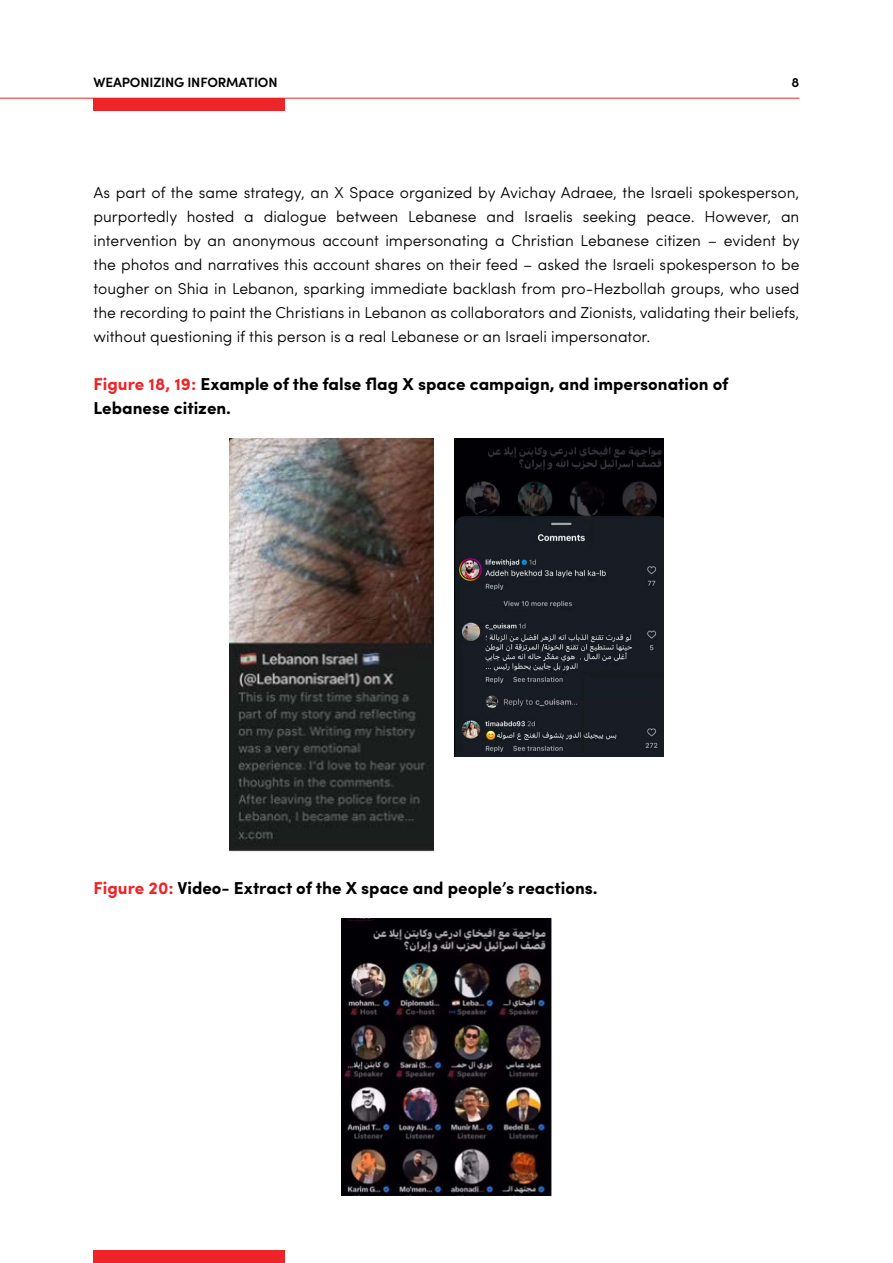
<style>
.page{position:relative;width:893px;height:1263px;background:#fff}
.page>*{position:absolute;margin:0;border:0;box-sizing:border-box;transform-origin:0 0}
.t1{font:700 17.25px/24px "Sofia Pro";color:#000}
.t2{font:300 15.75px/24px "Sofia Pro";color:#000;text-align:justify}
.t3{font:600 13.5px "Sofia Pro";letter-spacing:-.01em;color:#000}
.s1{color:#ee2528}
</style>
<div class="page">
<div style="left:94px;top:98px;width:191px;height:13px;background:#ee2528"></div>
<hr style="left:0;top:98px;width:799px;height:1px;background:#ee2528">
<div style="left:94px;top:1250px;width:191px;height:13px;background:#ee2528"></div>
<img style="left:229px;top:438px;width:204px;height:414px">
<img style="left:455px;top:438px;width:209px;height:318px">
<img style="left:342px;top:918px;width:209px;height:278px">
<p class="t3" style="left:94px;top:72px;width:186px">WEAPONIZING INFORMATION</p>
<p class="t3" style="left:791px;top:72px;width:9px">8</p>
<p class="t2" style="left:94px;top:179px;width:708px">As part of the same strategy, an X Space organized by Avichay Adraee, the Israeli spokesperson, purportedly hosted a dialogue between Lebanese and Israelis seeking peace. However, an intervention by an anonymous account impersonating a Christian Lebanese citizen – evident by the photos and narratives this account shares on their feed – asked the Israeli spokesperson to be tougher on Shia in Lebanon, sparking immediate backlash from pro-Hezbollah groups, who used the recording to paint the Christians in Lebanon as collaborators and Zionists, validating their beliefs, without questioning if this person is a real Lebanese or an Israeli impersonator.</p>
<p class="t1" style="left:94px;top:371px;width:637px"><span class="s1">Figure 18, 19:</span> Example of the false flag X space campaign, and impersonation of<br>Lebanese citizen.</p>
<p class="t1" style="left:94px;top:875px;width:506px"><span class="s1">Figure 20:</span> Video- Extract of the X space and people’s reactions.</p>
</div>
